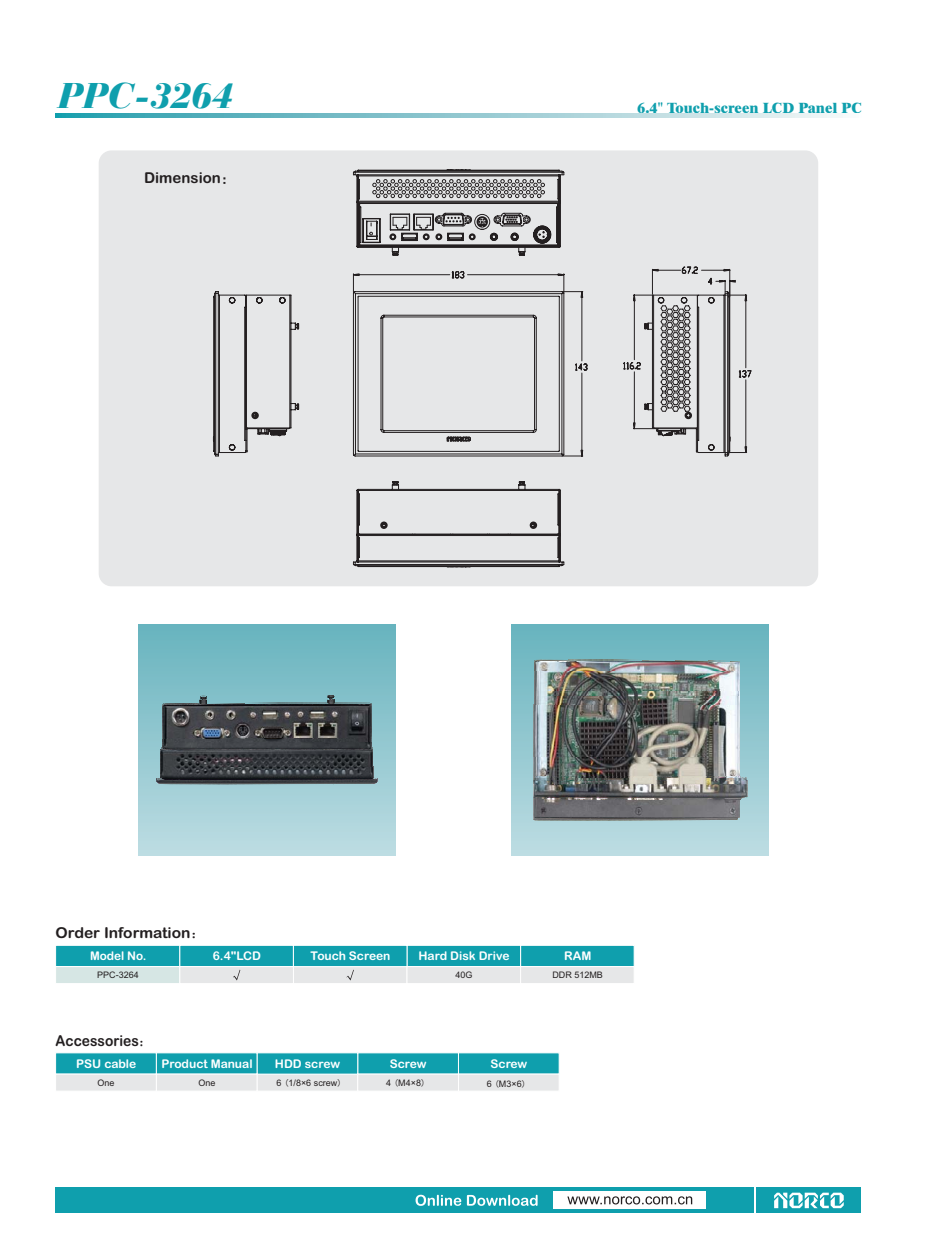
<style>
.page{position:relative;width:929px;height:1260px;background:#fff}
.page>*{position:absolute;margin:0;border:0;box-sizing:border-box;transform-origin:0 0}
.t1{font:italic 900 37.5px "Bauer Bodoni BT";color:#0f9fad}
.t2{font:800 15px "Dutch 801 BT";color:#0f9fad}
.t3{font:15px "Arial Rounded MT Bold";color:#231f20;scale:1.04 1}
.t4{font:15px "Arial Rounded MT Bold";color:#231f20;scale:.92 1}
.t5{font:15px "Arial Rounded MT Bold";color:#231f20}
.t6{font:12px "Arial Rounded MT Bold";color:#fff}
.t7{font:12px "FZDHTJW GB1 0";color:#fff}
.t8{font:9px "Arial";color:#231f20}
.t9{font:9px "Sim Hei";color:#231f20}
.s1{font-family:"FZDHTJW GB1 0"}
.s2{font-family:"Sim Sun"}
.s3{font-family:"Sim Hei"}
</style>
<div class="page">
<div style="left:99px;top:150px;width:719px;height:436px;background:#e6e7e8;border-radius:13px"></div>
<div style="left:139px;top:624px;width:256px;height:231px;background:linear-gradient(to bottom,#67b3bd,#bddce2)"></div>
<div style="left:512px;top:624px;width:256px;height:231px;background:linear-gradient(to bottom,#67b3be,#bcdbe1)"></div>
<img style="left:162px;top:784px;width:155px;height:1px">
<svg style="left:318px;top:784px;width:20px;height:1px"></svg>
<img style="left:157px;top:779px;width:220px;height:5px">
<img style="left:161px;top:748px;width:213px;height:31px">
<img style="left:161px;top:704px;width:211px;height:45px">
<img style="left:163px;top:703px;width:208px;height:2px">
<img style="left:207px;top:703px;width:163px;height:1px">
<img style="left:245px;top:703px;width:124px;height:1px">
<svg style="left:200px;top:696px;width:6px;height:7px"></svg>
<svg style="left:327px;top:695px;width:7px;height:8px"></svg>
<img style="left:533px;top:818px;width:204px;height:2px">
<img style="left:533px;top:798px;width:209px;height:20px">
<img style="left:533px;top:797px;width:212px;height:1px">
<img style="left:533px;top:778px;width:214px;height:19px">
<img style="left:533px;top:778px;width:211px;height:1px">
<img style="left:533px;top:662px;width:208px;height:116px">
<img style="left:534px;top:661px;width:195px;height:1px">
<img style="left:534px;top:660px;width:173px;height:1px">
<img style="left:641px;top:660px;width:33px;height:1px">
<img style="left:535px;top:660px;width:106px;height:1px">
<img style="left:536px;top:659px;width:30px;height:1px">
<svg style="left:213px;top:291px;width:140px;height:166px"></svg>
<svg style="left:736px;top:294px;width:15px;height:159px"></svg>
<svg style="left:353px;top:266px;width:383px;height:301px"></svg>
<svg style="left:353px;top:170px;width:211px;height:86px"></svg>
<svg style="left:56px;top:114px;width:787px;height:4px;background:#8dc7d0"></svg>
<div style="left:293px;top:966px;width:114px;height:18px;background:#e6e7e8;border:1px solid #fff"></div>
<div style="left:520px;top:945px;width:114px;height:22px;background:#0f9fad;border:1px solid #fff"></div>
<div style="left:520px;top:966px;width:114px;height:18px;background:#e6e7e8;border:1px solid #fff"></div>
<div style="left:407px;top:945px;width:114px;height:22px;background:#0f9fad;border:1px solid #fff"></div>
<div style="left:407px;top:966px;width:114px;height:18px;background:#e6e7e8;border:1px solid #fff"></div>
<div style="left:55px;top:945px;width:125px;height:22px;background:#0f9fad;border:1px solid #fff"></div>
<div style="left:55px;top:966px;width:125px;height:18px;background:#d6e6e4;border:1px solid #fff"></div>
<div style="left:180px;top:945px;width:113px;height:22px;background:#0f9fad;border:1px solid #fff"></div>
<div style="left:180px;top:966px;width:113px;height:18px;background:#e6e7e8;border:1px solid #fff"></div>
<div style="left:293px;top:945px;width:114px;height:22px;background:#0f9fad;border:1px solid #fff"></div>
<svg style="left:346px;top:970px;width:8px;height:11px"></svg>
<svg style="left:233px;top:970px;width:7px;height:11px"></svg>
<div style="left:257px;top:1074px;width:101px;height:17px;background:#e6e7e8;border:1px solid #fff"></div>
<div style="left:458px;top:1053px;width:101px;height:21px;background:#0f9fad"></div>
<div style="left:458px;top:1074px;width:101px;height:17px;background:#e6e7e8;border:1px solid #fff"></div>
<div style="left:357px;top:1053px;width:101px;height:21px;background:#0f9fad"></div>
<div style="left:357px;top:1074px;width:101px;height:17px;background:#e6e7e8;border:1px solid #fff"></div>
<div style="left:257px;top:1053px;width:101px;height:21px;background:#0f9fad"></div>
<div style="left:156px;top:1053px;width:101px;height:21px;background:#0f9fad"></div>
<div style="left:156px;top:1074px;width:101px;height:17px;background:#e6e7e8;border:1px solid #fff"></div>
<div style="left:55px;top:1053px;width:101px;height:21px;background:#0f9fad"></div>
<div style="left:55px;top:1074px;width:101px;height:17px;background:#e6e7e8;border:1px solid #fff"></div>
<div style="left:756px;top:1188px;width:105px;height:25px;background:#0f9fad"></div>
<div style="left:56px;top:1188px;width:697px;height:25px;background:#0f9fad"></div>
<svg style="left:774px;top:1193px;width:69px;height:15px"></svg>
<div style="left:553px;top:1191px;width:152px;height:18px;background:#fff"></div>
<svg style="left:567px;top:1196px;width:125px;height:8px"></svg>
<svg style="left:415px;top:1195px;width:122px;height:11px"></svg>
<h1 class="t1" style="left:59px;top:74px;width:176px">PPC-3264</h1>
<p class="t5" style="left:144px;top:169px;width:93px">Dimension<span class="s1">：</span></p>
<p class="t2" style="left:637px;top:99px;width:226px">6.4" Touch-screen LCD Panel PC</p>
<p class="t3" style="left:56px;top:924px;width:146px">Order Information<span class="s2">：</span></p>
<p class="t6" style="left:90px;top:949px;width:58px">Model No.</p>
<p class="t8" style="left:97px;top:972px;width:43px">PPC-3264</p>
<p class="t6" style="left:213px;top:949px;width:50px">6.4"LCD</p>
<p class="t6" style="left:310px;top:949px;width:81px">Touch Screen</p>
<p class="t6" style="left:418px;top:949px;width:93px">Hard Disk Drive</p>
<p class="t6" style="left:564px;top:949px;width:29px">RAM</p>
<p class="t8" style="left:455px;top:972px;width:19px">40G</p>
<p class="t8" style="left:552px;top:972px;width:52px">DDR 512MB</p>
<p class="t4" style="left:56px;top:1032px;width:107px">Accessories<span class="s2">：</span></p>
<p class="t6" style="left:76px;top:1057px;width:61px">PSU cable</p>
<p class="t6" style="left:275px;top:1057px;width:67px">HDD screw</p>
<p class="t6" style="left:390px;top:1057px;width:38px">Screw</p>
<p class="t6" style="left:490px;top:1057px;width:38px">Screw</p>
<p class="t7" style="left:216px;top:1057px;width:44px">15"LCD</p>
<p class="t6" style="left:161px;top:1057px;width:93px">Product Manual</p>
<p class="t8" style="left:98px;top:1079px;width:19px">One</p>
<p class="t8" style="left:198px;top:1079px;width:19px">One</p>
<p class="t8" style="left:276px;top:1079px;width:67px">6 1/8 6 screw<span class="s3">)</span></p>
<p class="t9" style="left:284px;top:1077px;width:6px">(</p>
<p class="t8" style="left:301px;top:1079px;width:7px">×</p>
<p class="t8" style="left:386px;top:1079px;width:41px">4 M4 8<span class="s3">)</span></p>
<p class="t9" style="left:394px;top:1077px;width:6px">(</p>
<p class="t8" style="left:411px;top:1079px;width:7px">×</p>
<p class="t8" style="left:487px;top:1080px;width:41px">6 M3 6<span class="s3">)</span></p>
<p class="t9" style="left:494px;top:1078px;width:6px">(</p>
<p class="t8" style="left:511px;top:1080px;width:7px">×</p>
</div>
